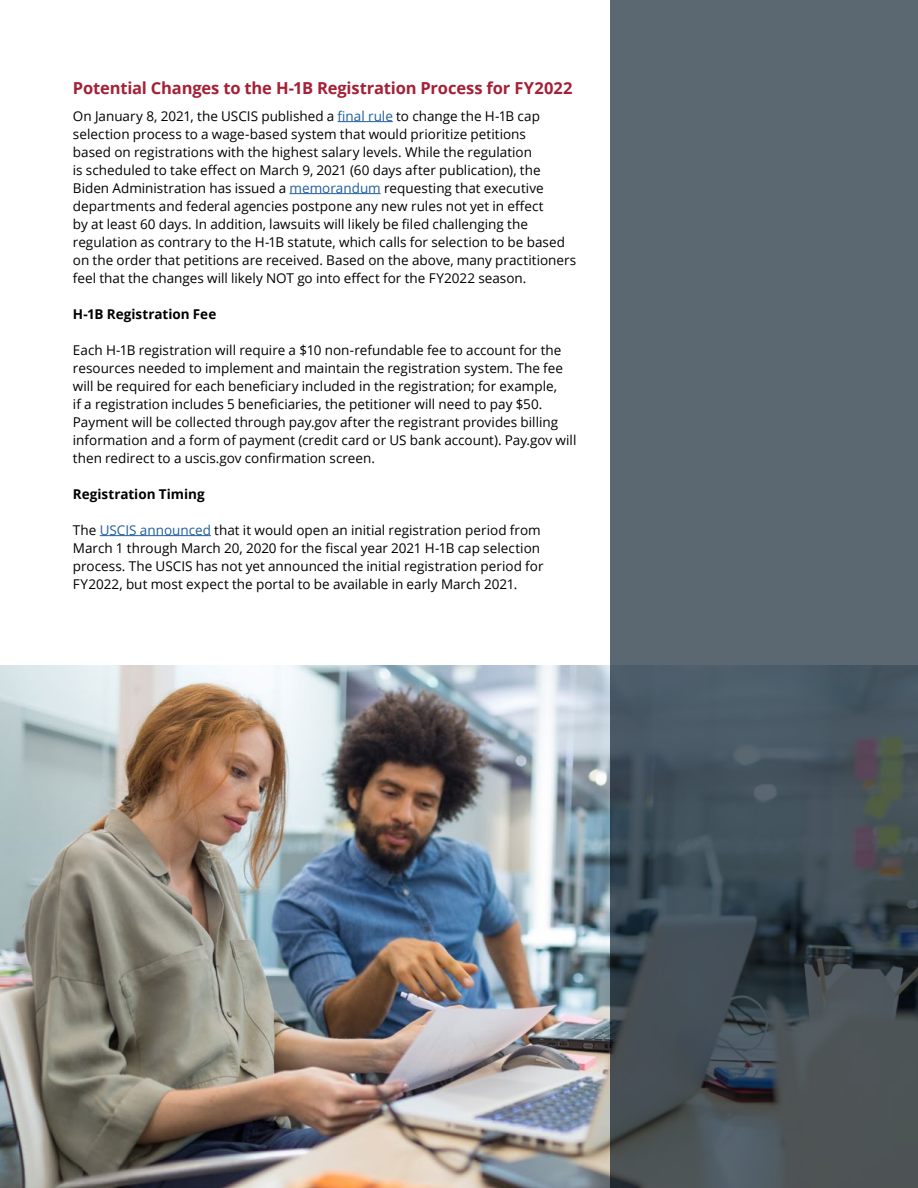
<style>
.page{position:relative;width:918px;height:1188px;background:#fff}
.page>*{position:absolute;margin:0;border:0;box-sizing:border-box;transform-origin:0 0}
.t1{font:700 16.5px "Open Sans";letter-spacing:-.01em;color:#a42036}
.t2{font:13.5px/18px "Open Sans";color:#000}
.t3{font:700 13.5px "Open Sans";color:#000}
.s1{color:#215e9e}
</style>
<div class="page">
<hr style="left:338px;top:121px;width:55px;height:1px;background:#215e9e">
<hr style="left:289px;top:193px;width:92px;height:1px;background:#215e9e">
<hr style="left:100px;top:535px;width:111px;height:1px;background:#215e9e">
<img style="left:0;top:665px;width:610px;height:523px">
<svg style="left:610px;top:0;width:308px;height:1188px;background:#505c65"></svg>
<p class="t1" style="left:73px;top:76px;width:501px">Potential Changes to the H-1B Registration Process for FY2022</p>
<p class="t2" style="left:73px;top:106px;width:505px">On January 8, 2021, the USCIS published a <span class="s1">final rule</span> to change the H-1B cap selection process to a wage-based system that would prioritize petitions<br>based on registrations with the highest salary levels. While the regulation<br>is scheduled to take effect on March 9, 2021 (60 days after publication), the Biden Administration has issued a <span class="s1">memorandum</span> requesting that executive departments and federal agencies postpone any new rules not yet in effect<br>by at least 60 days. In addition, lawsuits will likely be filed challenging the regulation as contrary to the H-1B statute, which calls for selection to be based on the order that petitions are received. Based on the above, many practitioners feel that the changes will likely NOT go into effect for the FY2022 season.</p>
<p class="t3" style="left:73px;top:304px;width:145px">H-1B Registration Fee</p>
<p class="t2" style="left:73px;top:340px;width:505px">Each H-1B registration will require a $10 non-refundable fee to account for the resources needed to implement and maintain the registration system. The fee will be required for each beneficiary included in the registration; for example,<br>if a registration includes 5 beneficiaries, the petitioner will need to pay $50.<br>Payment will be collected through pay.gov after the registrant provides billing information and a form of payment (credit card or US bank account). Pay.gov will then redirect to a uscis.gov confirmation screen.</p>
<p class="t3" style="left:73px;top:484px;width:133px">Registration Timing</p>
<p class="t2" style="left:73px;top:520px;width:472px">The <span class="s1">USCIS announced</span> that it would open an initial registration period from March 1 through March 20, 2020 for the fiscal year 2021 H-1B cap selection process. The USCIS has not yet announced the initial registration period for FY2022, but most expect the portal to be available in early March 2021.</p>
</div>
